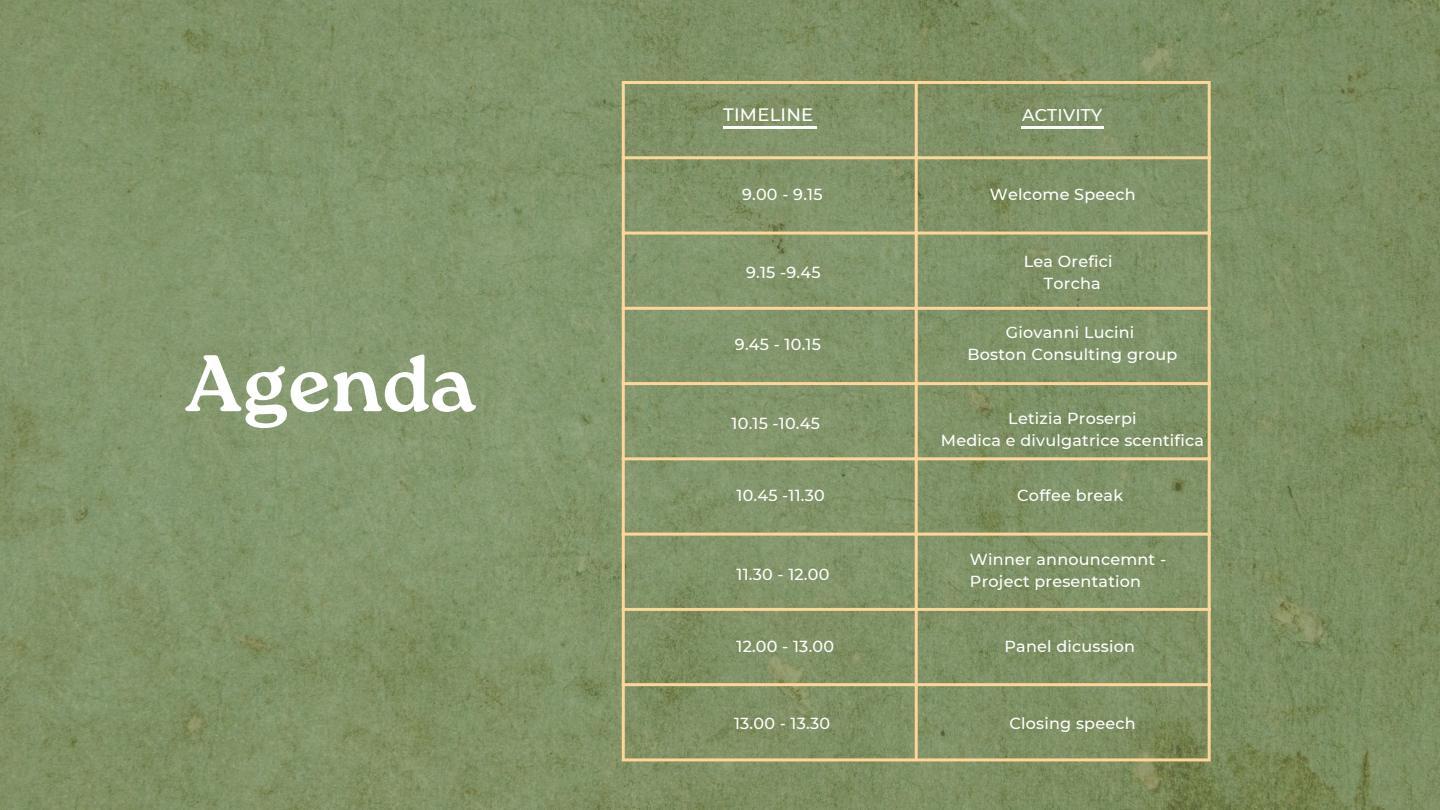
<style>
.page{position:relative;width:1440px;height:810px;background:#fff}
.page>*{position:absolute;margin:0;border:0;box-sizing:border-box;transform-origin:0 0}
.t1{font:700 80px "Roca One";color:#fff}
.t2{font:500 18px "Montserrat";letter-spacing:.015em;color:#fff}
.t3{font:500 17px "Montserrat";letter-spacing:.015em;color:#fff}
.t4{font:500 16px/21.8px "Montserrat";letter-spacing:.015em;color:#fff;text-align:center}
</style>
<div class="page">
<img style="left:0;top:0;width:1440px;height:810px">
<svg style="left:622px;top:81px;width:589px;height:680px;fill:#819469"></svg>
<h1 class="t1" style="left:185px;top:337px;width:293px">Agenda</h1>
<p class="t2" style="left:723px;top:103px;width:92px">TIMELINE</p>
<p class="t4" style="left:742px;top:183px;width:82px">9.00 - 9.15</p>
<p class="t4" style="left:746px;top:261px;width:76px">9.15 -9.45</p>
<p class="t4" style="left:735px;top:333px;width:87px">9.45 - 10.15</p>
<p class="t4" style="left:732px;top:412px;width:90px">10.15 -10.45</p>
<p class="t4" style="left:737px;top:484px;width:90px">10.45 -11.30</p>
<p class="t4" style="left:737px;top:563px;width:94px">11.30 - 12.00</p>
<p class="t4" style="left:737px;top:635px;width:99px">12.00 - 13.00</p>
<p class="t4" style="left:734px;top:713px;width:97px">13.00 - 13.30</p>
<p class="t3" style="left:1022px;top:105px;width:81px">ACTIVITY</p>
<p class="t4" style="left:990px;top:184px;width:147px">Welcome Speech</p>
<p class="t4" style="left:1024px;top:251px;width:90px">Lea Orefici<br>Torcha</p>
<p class="t4" style="left:968px;top:321px;width:211px">Giovanni Lucini<br>Boston Consulting group</p>
<p class="t4" style="left:941px;top:408px;width:265px">Letizia Proserpi<br>Medica e divulgatrice scentifica</p>
<p class="t4" style="left:1017px;top:485px;width:108px">Coffee break</p>
<p class="t4" style="left:970px;top:548px;width:198px;text-align:left">Winner announcemnt -<br>Project presentation</p>
<p class="t4" style="left:1004px;top:635px;width:132px">Panel dicussion</p>
<p class="t4" style="left:1009px;top:713px;width:128px">Closing speech</p>
</div>
